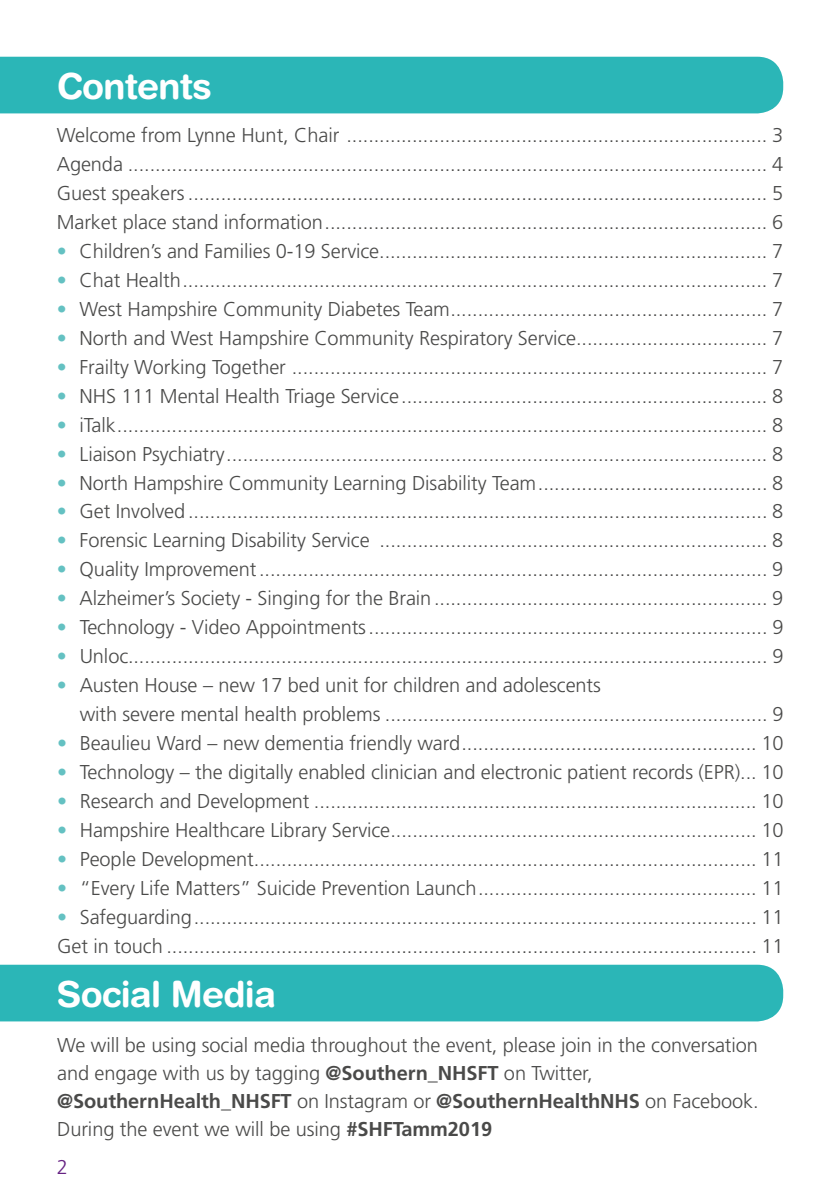
<style>
.page{position:relative;width:840px;height:1191px;background:#fff}
.page>*{position:absolute;margin:0;border:0;box-sizing:border-box;transform-origin:0 0}
.t1{font:700 36px "Helvetica Rounded";letter-spacing:-.02em;color:#fff}
.t2{font:300 20px/29px "Frutiger";letter-spacing:-.005em;color:#4a4a49}
.t3{font:300 20px "Frutiger";color:#662383}
.s1{color:#64c1c2}
.s2{font-weight:700}
</style>
<div class="page">
<hr style="left:839px;top:0;width:1px;height:680px;background:#d3eaeb">
<div style="left:0;top:57px;width:782px;height:56px;background:#2bb6b7"></div>
<div style="left:0;top:964px;width:782px;height:57px;background:#2bb6b7"></div>
<hr style="left:839px;top:680px;width:1px;height:511px;background:#662383">
<h1 class="t1" style="left:57px;top:65px;width:156px">Contents</h1>
<p class="t2" style="left:57px;top:120px;width:727px;text-align:justify">Welcome from Lynne Hunt, Chair ............................................................................. 3<br>Agenda ..................................................................................................................... 4<br>Guest speakers .......................................................................................................... 5<br>Market place stand information................................................................................. 6</p>
<p class="t2" style="left:57px;top:236px;width:727px"><span class="s1">•</span> Children’s and Families 0-19 Service....................................................................... 7</p>
<p class="t2" style="left:57px;top:265px;width:727px"><span class="s1">•</span> Chat Health........................................................................................................... 7</p>
<p class="t2" style="left:57px;top:294px;width:727px"><span class="s1">•</span> West Hampshire Community Diabetes Team.......................................................... 7</p>
<p class="t2" style="left:57px;top:323px;width:727px"><span class="s1">•</span> North and West Hampshire Community Respiratory Service................................... 7</p>
<p class="t2" style="left:57px;top:352px;width:727px"><span class="s1">•</span> Frailty Working Together ....................................................................................... 7</p>
<p class="t2" style="left:57px;top:381px;width:727px"><span class="s1">•</span> NHS 111 Mental Health Triage Service................................................................... 8</p>
<p class="t2" style="left:57px;top:410px;width:727px"><span class="s1">•</span> iTalk....................................................................................................................... 8</p>
<p class="t2" style="left:57px;top:439px;width:727px"><span class="s1">•</span> Liaison Psychiatry................................................................................................... 8</p>
<p class="t2" style="left:57px;top:468px;width:727px"><span class="s1">•</span> North Hampshire Community Learning Disability Team.......................................... 8</p>
<p class="t2" style="left:57px;top:497px;width:727px"><span class="s1">•</span> Get Involved .......................................................................................................... 8</p>
<p class="t2" style="left:57px;top:526px;width:727px"><span class="s1">•</span> Forensic Learning Disability Service ....................................................................... 8</p>
<p class="t2" style="left:57px;top:555px;width:727px"><span class="s1">•</span> Quality Improvement............................................................................................. 9</p>
<p class="t2" style="left:57px;top:584px;width:727px"><span class="s1">•</span> Alzheimer’s Society - Singing for the Brain............................................................. 9</p>
<p class="t2" style="left:57px;top:613px;width:727px"><span class="s1">•</span> Technology - Video Appointments......................................................................... 9</p>
<p class="t2" style="left:57px;top:642px;width:727px"><span class="s1">•</span> Unloc..................................................................................................................... 9</p>
<p class="t2" style="left:80px;top:671px;width:704px;text-indent:-23px"><span class="s1">•</span> Austen House – new 17 bed unit for children and adolescents<br>with severe mental health problems ...................................................................... 9</p>
<p class="t2" style="left:57px;top:729px;width:727px"><span class="s1">•</span> Beaulieu Ward – new dementia friendly ward...................................................... 10</p>
<p class="t2" style="left:57px;top:757px;width:727px"><span class="s1">•</span> Technology – the digitally enabled clinician and electronic patient records (EPR)... 10</p>
<p class="t2" style="left:57px;top:786px;width:727px"><span class="s1">•</span> Research and Development ................................................................................. 10</p>
<p class="t2" style="left:57px;top:815px;width:727px"><span class="s1">•</span> Hampshire Healthcare Library Service................................................................... 10</p>
<p class="t2" style="left:57px;top:844px;width:727px"><span class="s1">•</span> People Development............................................................................................ 11</p>
<p class="t2" style="left:57px;top:873px;width:727px"><span class="s1">•</span> “Every Life Matters” Suicide Prevention Launch................................................... 11</p>
<p class="t2" style="left:57px;top:902px;width:727px"><span class="s1">•</span> Safeguarding....................................................................................................... 11<br>Get in touch ............................................................................................................ 11</p>
<h1 class="t1" style="left:57px;top:972px;width:221px">Social Media</h1>
<p class="t2" style="left:57px;top:1030px;width:702px;line-height:28px">We will be using social media throughout the event, please join in the conversation and engage with us by tagging <span class="s2">@Southern_NHSFT</span> on Twitter, <span class="s2">@SouthernHealth_NHSFT</span> on Instagram or <span class="s2">@SouthernHealthNHS</span> on Facebook.<br>During the event we will be using <span class="s2">#SHFTamm2019</span></p>
<p class="t3" style="left:57px;top:1155px;width:13px">2</p>
</div>
